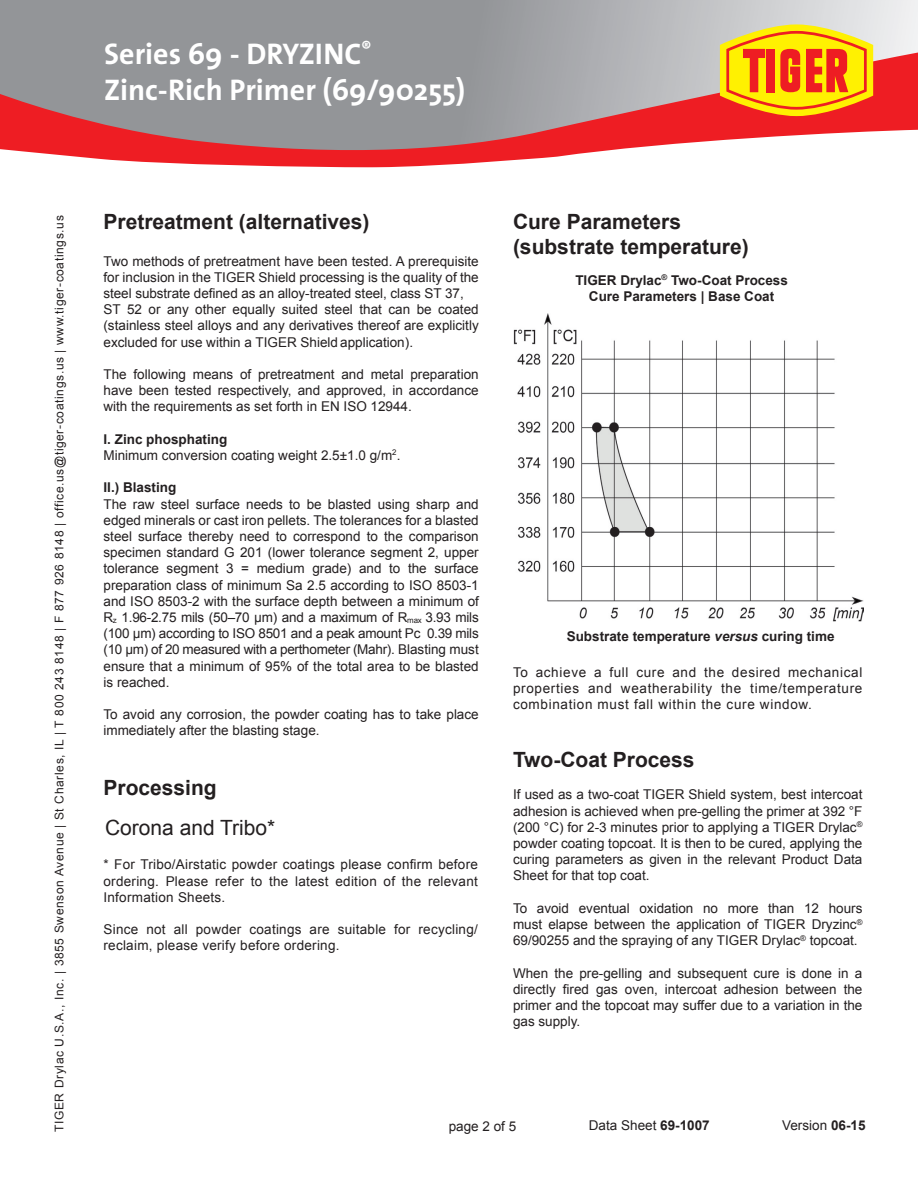
<style>
.page{position:relative;width:918px;height:1188px;background:#fff}
.page>*{position:absolute;margin:0;border:0;box-sizing:border-box;transform-origin:0 0}
.t1{font:700 30px "The Sans";color:#fff}
.t2{font:700 21px "Arial";color:#231f20}
.t3{font:21px "Arial";color:#231f20}
.t4{font:13.5px/16.2px "Arial";color:#231f20;text-align:justify}
.t5{font:700 13.5px "Arial";color:#231f20}
.t6{font:13.5px/16.2px "Arial";letter-spacing:.02em;color:#231f20}
.t7{font:12px "Arial";letter-spacing:.055em;color:#231f20}
.s1{font-style:italic}
.s2{font-weight:700}
</style>
<div class="page">
<svg style="left:0;top:0;width:918px;height:168px;background:#a6a8aa"></svg>
<svg style="left:0;top:52px;width:918px;height:115px;background:#be8588"></svg>
<svg style="left:720px;top:24px;width:153px;height:92px;background:#f5a11f"></svg>
<img style="left:514px;top:314px;width:349px;height:308px">
<p class="t1" style="left:104px;top:29px;width:269px">Series 69 - DRYZINC<sup>®</sup></p>
<p class="t1" style="left:104px;top:65px;width:363px">Zinc-Rich Primer (69/90255)</p>
<p class="t7" style="left:51px;top:1132px;width:918px;rotate:-90deg">TIGER Drylac U.S.A., Inc. | 3855 Swenson Avenue | St Charles, IL | T 800 243 8148 | F 877 926 8148 | office.us@tiger-coatings.us | www.tiger-coatings.us</p>
<p class="t2" style="left:104px;top:207px;width:268px">Pretreatment (alternatives)</p>
<p class="t4" style="left:104px;top:253px;width:377px">Two methods of pretreatment have been tested. A prerequisite for inclusion in the TIGER Shield processing is the quality of the steel substrate defined as an alloy-treated steel, class ST 37,</p>
<p class="t4" style="left:104px;top:301px;width:377px">ST 52 or any other equally suited steel that can be coated (stainless steel alloys and any derivatives thereof are explicitly excluded for use within a TIGER Shield application).</p>
<p class="t4" style="left:104px;top:366px;width:377px">The following means of pretreatment and metal preparation have been tested respectively, and approved, in accordance with the requirements as set forth in EN ISO 12944.</p>
<p class="t5" style="left:104px;top:430px;width:125px">I. Zinc phosphating</p>
<p class="t4" style="left:104px;top:447px;width:298px">Minimum conversion coating weight 2.5±1.0 g/m<sup>2</sup>.</p>
<p class="t5" style="left:104px;top:479px;width:74px">II.) Blasting</p>
<p class="t4" style="left:104px;top:496px;width:377px">The raw steel surface needs to be blasted using sharp and edged minerals or cast iron pellets. The tolerances for a blasted steel surface thereby need to correspond to the comparison specimen standard G 201 (lower tolerance segment 2, upper tolerance segment 3 = medium grade) and to the surface preparation class of minimum Sa 2.5 according to ISO 8503-1 and ISO 8503-2 with the surface depth between a minimum of R<sub>z</sub> 1.96-2.75 mils (50–70 µm) and a maximum of R<sub>max</sub> 3.93 mils (100 µm) according to ISO 8501 and a peak amount Pc 0.39 mils (10 µm) of 20 measured with a perthometer (Mahr). Blasting must ensure that a minimum of 95% of the total area to be blasted is reached.</p>
<p class="t4" style="left:104px;top:706px;width:377px">To avoid any corrosion, the powder coating has to take place immediately after the blasting stage.</p>
<p class="t2" style="left:104px;top:774px;width:115px">Processing</p>
<p class="t3" style="left:105px;top:814px;width:172px">Corona and Tribo*</p>
<p class="t4" style="left:104px;top:857px;width:376px">* For Tribo/Airstatic powder coatings please confirm before ordering. Please refer to the latest edition of the relevant Information Sheets.</p>
<p class="t6" style="left:104px;top:922px;width:376px">Since not all powder coatings are suitable for recycling/ reclaim, please verify before ordering.</p>
<p class="t2" style="left:513px;top:207px;width:170px">Cure Parameters</p>
<p class="t2" style="left:513px;top:232px;width:237px">(substrate temperature)</p>
<p class="t5" style="left:575px;top:271px;width:214px">TIGER Drylac<sup>®</sup> Two-Coat Process</p>
<p class="t5" style="left:589px;top:287px;width:187px">Cure Parameters | Base Coat</p>
<p class="t5" style="left:567px;top:627px;width:269px">Substrate temperature <span class="s1">versus</span> curing time</p>
<p class="t4" style="left:513px;top:664px;width:351px">To achieve a full cure and the desired mechanical properties and weatherability the time/temperature combination must fall within the cure window.</p>
<p class="t2" style="left:513px;top:746px;width:183px">Two-Coat Process</p>
<p class="t4" style="left:513px;top:787px;width:351px">If used as a two-coat TIGER Shield system, best intercoat adhesion is achieved when pre-gelling the primer at 392 °F (200 °C) for 2-3 minutes prior to applying a TIGER Drylac<sup>® </sup>powder coating topcoat. It is then to be cured, applying the curing parameters as given in the relevant Product Data Sheet for that top coat.</p>
<p class="t4" style="left:513px;top:900px;width:351px">To avoid eventual oxidation no more than 12 hours must elapse between the application of TIGER Dryzinc<sup>® </sup>69/90255 and the spraying of any TIGER Drylac<sup>®</sup> topcoat.</p>
<p class="t4" style="left:513px;top:965px;width:351px">When the pre-gelling and subsequent cure is done in a directly fired gas oven, intercoat adhesion between the primer and the topcoat may suffer due to a variation in the gas supply.</p>
<p class="t4" style="left:449px;top:1118px;width:69px">page 2 of 5</p>
<p class="t4" style="left:589px;top:1117px;width:122px">Data Sheet <span class="s2">69-1007</span></p>
<p class="t4" style="left:782px;top:1117px;width:85px">Version <span class="s2">06-15</span></p>
</div>
